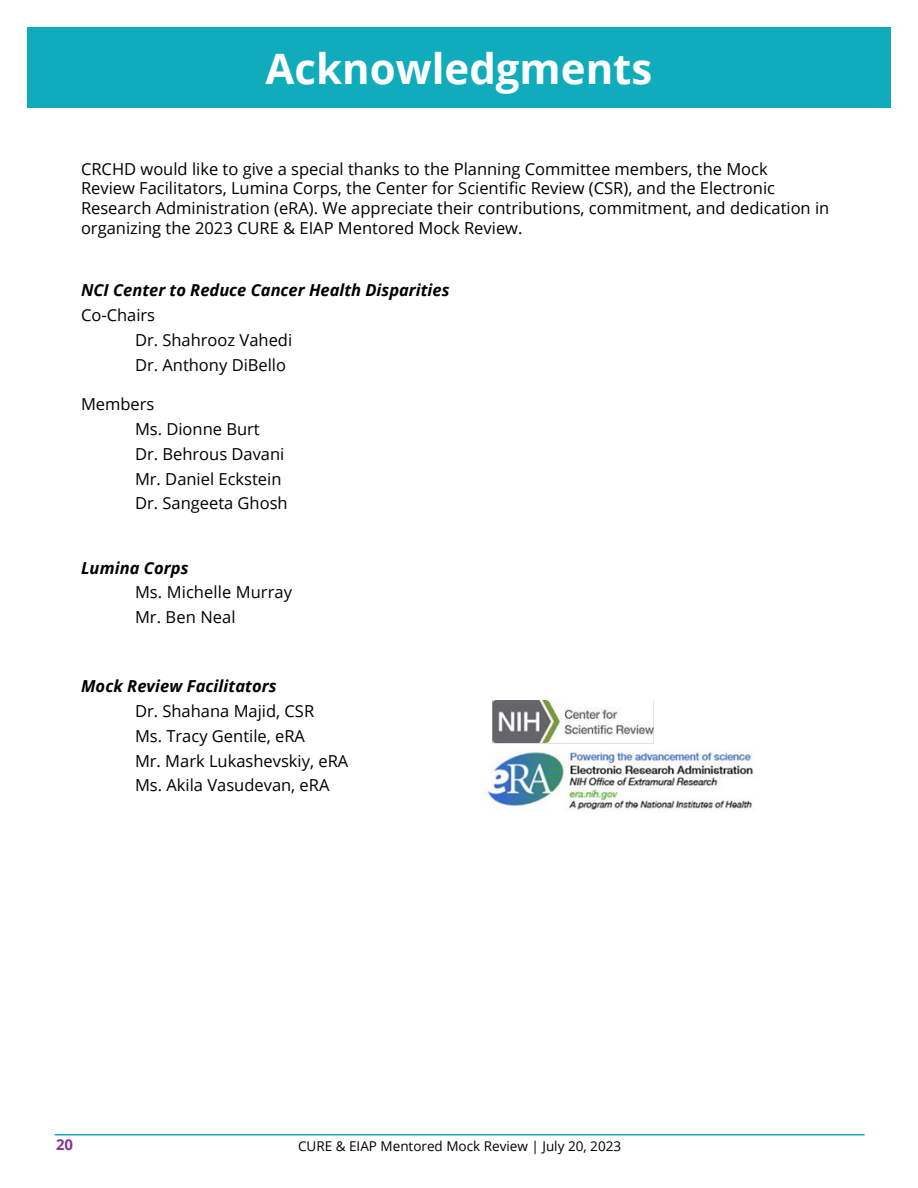
<style>
.page{position:relative;width:918px;height:1188px;background:#fff}
.page>*{position:absolute;margin:0;border:0;box-sizing:border-box;transform-origin:0 0}
.t1{font:700 42px "Open Sans";color:#fff}
.t2{font:16.5px/19.8px "Open Sans";color:#000}
.t3{font:italic 700 16.5px "Open Sans";color:#000}
.t4{font:700 15px "Open Sans";color:#82368c}
.t5{font:13.5px "Open Sans";color:#000}
</style>
<div class="page">
<hr style="left:55px;top:1134px;width:810px;height:2px;background:#10acbb">
<div style="left:27px;top:27px;width:864px;height:81px;background:#10acbb"></div>
<img style="left:492px;top:700px;width:162px;height:44px">
<img style="left:483px;top:749px;width:270px;height:61px">
<p class="t1" style="left:266px;top:39px;width:388px">Acknowledgments</p>
<p class="t2" style="left:81px;top:158px;width:750px">CRCHD would like to give a special thanks to the Planning Committee members, the Mock<br>Review Facilitators, Lumina Corps, the Center for Scientific Review (CSR), and the Electronic Research Administration (eRA). We appreciate their contributions, commitment, and dedication in organizing the 2023 CURE &amp; EIAP Mentored Mock Review.</p>
<p class="t3" style="left:81px;top:279px;width:370px">NCI Center to Reduce Cancer Health Disparities</p>
<p class="t2" style="left:81px;top:305px;width:76px">Co-Chairs</p>
<p class="t2" style="left:135px;top:330px;width:159px">Dr. Shahrooz Vahedi</p>
<p class="t2" style="left:135px;top:354px;width:153px">Dr. Anthony DiBello</p>
<p class="t2" style="left:81px;top:394px;width:75px">Members</p>
<p class="t2" style="left:135px;top:419px;width:126px">Ms. Dionne Burt</p>
<p class="t2" style="left:135px;top:443px;width:151px">Dr. Behrous Davani</p>
<p class="t2" style="left:135px;top:468px;width:148px">Mr. Daniel Eckstein</p>
<p class="t2" style="left:135px;top:493px;width:154px">Dr. Sangeeta Ghosh</p>
<p class="t3" style="left:81px;top:556px;width:109px">Lumina Corps</p>
<p class="t2" style="left:135px;top:582px;width:159px">Ms. Michelle Murray</p>
<p class="t2" style="left:135px;top:607px;width:102px">Mr. Ben Neal</p>
<p class="t3" style="left:81px;top:675px;width:197px">Mock Review Facilitators</p>
<p class="t2" style="left:135px;top:701px;width:181px">Dr. Shahana Majid, CSR</p>
<p class="t2" style="left:135px;top:726px;width:171px">Ms. Tracy Gentile, eRA</p>
<p class="t2" style="left:135px;top:750px;width:215px">Mr. Mark Lukashevskiy, eRA</p>
<p class="t2" style="left:135px;top:775px;width:196px">Ms. Akila Vasudevan, eRA</p>
<p class="t4" style="left:56px;top:1134px;width:19px">20</p>
<p class="t5" style="left:298px;top:1137px;width:325px">CURE &amp; EIAP Mentored Mock Review | July 20, 2023</p>
</div>
